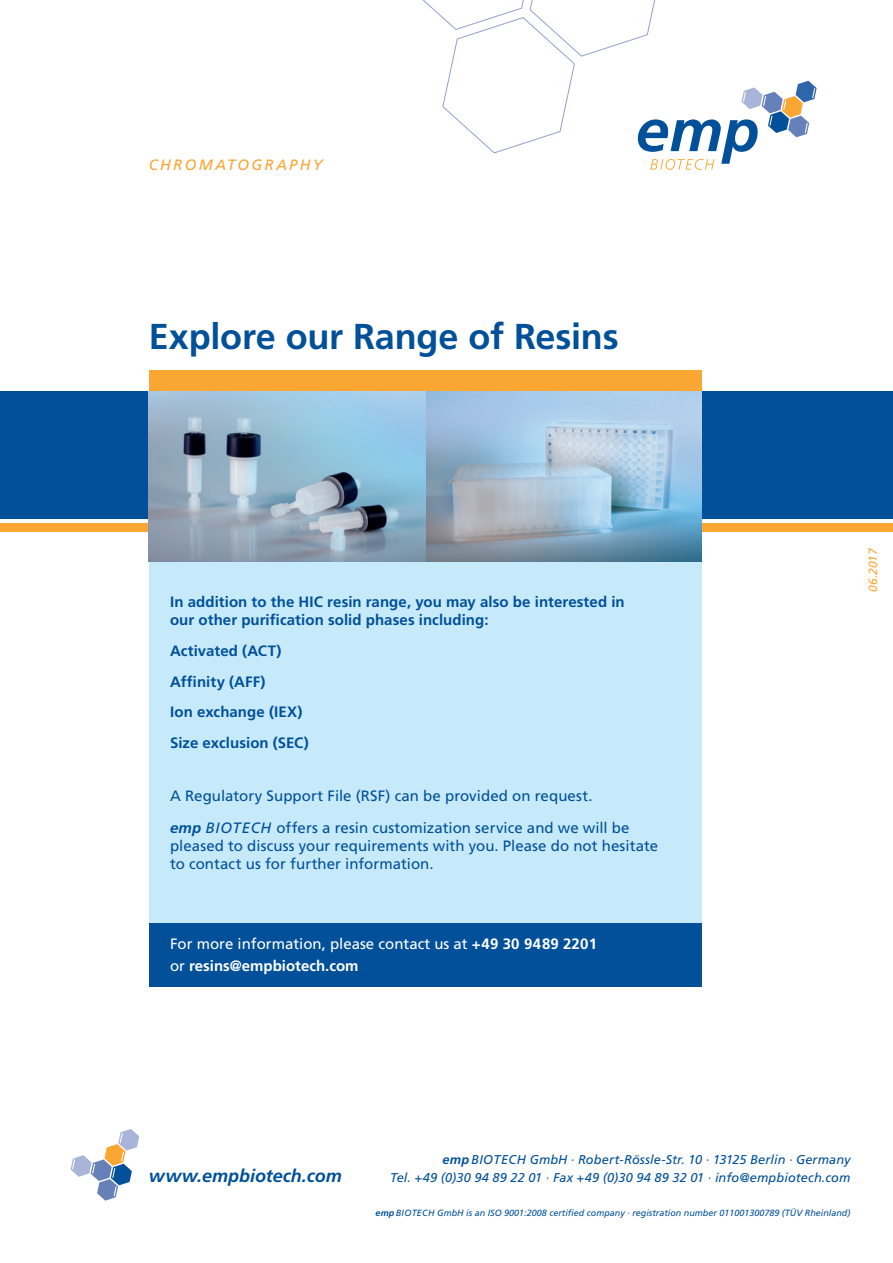
<style>
.page{position:relative;width:893px;height:1263px;background:#fff}
.page>*{position:absolute;margin:0;border:0;box-sizing:border-box;transform-origin:0 0}
.t1{font:700 36px "Frutiger";letter-spacing:-.005em;color:#015099}
.t2{font:italic 700 18px "Frutiger";color:#015099}
.t3{font:15px/18px "Frutiger";letter-spacing:.005em;color:#015099}
.t4{font:700 15px/18px "Frutiger";letter-spacing:.005em;color:#015099}
.t5{font:15px/22.5px "Frutiger";color:#fff}
.t6{font:italic 15px "Frutiger";letter-spacing:.15em;color:#faa633}
.t7{font:italic 12.75px "Frutiger";letter-spacing:.01em;color:#015099}
.t8{font:italic 12px "Frutiger";color:#faa633}
.t9{font:italic 9px "Frutiger";color:#015099}
.s1{font-weight:700;font-style:italic}
.s2{font-style:italic}
.s3{font-weight:700}
</style>
<div class="page">
<div style="left:0;top:523px;width:893px;height:8px;background:#faa633"></div>
<svg style="left:71px;top:1129px;width:68px;height:72px"></svg>
<svg style="left:422px;top:0;width:395px;height:170px"></svg>
<div style="left:0;top:391px;width:893px;height:128px;background:#015099"></div>
<div style="left:149px;top:391px;width:553px;height:532px;background:#c6eafa"></div>
<div style="left:149px;top:370px;width:553px;height:21px;background:#faa633"></div>
<div style="left:149px;top:923px;width:553px;height:63px;background:#015099"></div>
<img style="left:425px;top:391px;width:277px;height:170px">
<svg style="left:149px;top:391px;width:276px;height:170px;background:#90adc2"></svg>
<p class="t6" style="left:149px;top:156px;width:175px">CHROMATOGRAPHY</p>
<p class="t1" style="left:149px;top:315px;width:471px">Explore our Range of Resins</p>
<p class="t4" style="left:170px;top:593px;width:456px">In addition to the HIC resin range, you may also be interested in our other purification solid phases including:</p>
<p class="t4" style="left:170px;top:641px;width:113px">Activated (ACT)</p>
<p class="t4" style="left:170px;top:672px;width:97px">Affinity (AFF)</p>
<p class="t4" style="left:170px;top:703px;width:134px">Ion exchange (IEX)</p>
<p class="t4" style="left:170px;top:734px;width:140px">Size exclusion (SEC)</p>
<p class="t3" style="left:170px;top:786px;width:424px">A Regulatory Support File (RSF) can be provided on request.</p>
<p class="t3" style="left:170px;top:818px;width:490px"><span class="s1">emp</span> <span class="s2">BIOTECH</span> offers a resin customization service and we will be pleased to discuss your requirements with you. Please do not hesitate to contact us for further information.</p>
<p class="t5" style="left:170px;top:932px;width:429px">For more information, please contact us at <span class="s3">+49 30 9489 2201 </span>or <span class="s3">resins@empbiotech.com</span></p>
<p class="t8" style="left:866px;top:592px;width:45px;rotate:-90deg">06.2017</p>
<p class="t2" style="left:149px;top:1165px;width:194px">www.empbiotech.com</p>
<p class="t7" style="left:442px;top:1152px;width:410px"><span class="s3">emp</span> BIOTECH GmbH · Robert-Rössle-Str. 10 · 13125 Berlin · Germany</p>
<p class="t7" style="left:390px;top:1170px;width:462px">Tel. +49 (0)30 94 89 22 01 · Fax +49 (0)30 94 89 32 01 · info@empbiotech.com</p>
<p class="t9" style="left:376px;top:1208px;width:476px"><span class="s3">emp</span> BIOTECH GmbH is an ISO 9001:2008 certified company · registration number 011001300789 (TÜV Rheinland)</p>
</div>
